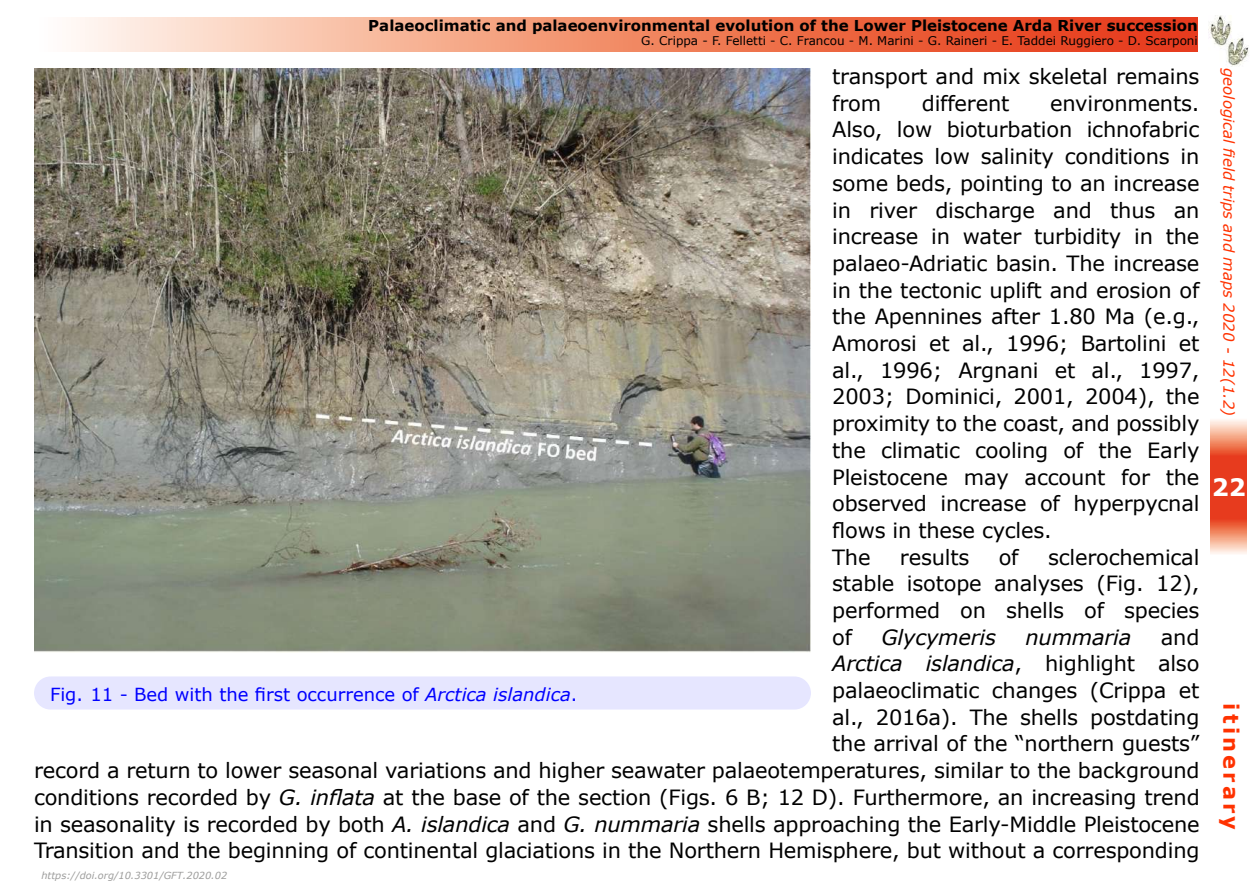
<style>
.page{position:relative;width:1259px;height:893px;background:#fff}
.page>*{position:absolute;margin:0;border:0;box-sizing:border-box;transform-origin:0 0}
.t1{font:700 24px "Verdana";color:#fff}
.t2{font:21px/26.7px "Verdana";letter-spacing:-.01em;color:#000}
.t3{font:italic 21px "Verdana";letter-spacing:-.01em;color:#000}
.t4{font:700 21px "Verdana";letter-spacing:.15em;color:#ff3200}
.t5{font:18px "Verdana";color:#00f}
.t6{font:700 15px "Verdana";color:#000}
.t7{font:italic 15px "Verdana";color:#ff3200}
.t8{font:12px "Verdana";color:#000}
.t9{font:italic 9.75px "Verdana";color:#9d9d9c}
.s1{font-style:italic}
</style>
<div class="page">
<svg style="left:1210px;top:420px;width:37px;height:134px"></svg>
<svg style="left:71px;top:17px;width:1126px;height:34px"></svg>
<img style="left:1208px;top:16px;width:41px;height:51px">
<img style="left:34px;top:68px;width:777px;height:584px">
<div style="left:34px;top:676px;width:777px;height:33px;background:#e6e6ff;border-radius:17px"></div>
<p class="t6" style="left:368px;top:15px;width:831px">Palaeoclimatic and palaeoenvironmental evolution of the Lower Pleistocene Arda River succession</p>
<p class="t8" style="left:641px;top:33px;width:558px">G. Crippa - F. Felletti - C. Francou - M. Marini - G. Raineri - E. Taddei Ruggiero - D. Scarponi</p>
<p class="t2" style="left:832px;top:63px;width:369px">transport and mix skeletal remains from</p>
<p class="t2" style="left:922px;top:90px;width:89px">different</p>
<p class="t2" style="left:832px;top:90px;width:369px;text-indent:218px">environments.<br>Also, low bioturbation ichnofabric indicates low salinity conditions in some beds, pointing to an increase in river discharge and thus an increase in water turbidity in the palaeo-Adriatic basin. The increase in the tectonic uplift and erosion of the Apennines after 1.80 Ma (e.g.,<br>Amorosi et al., 1996; Bartolini et al., 1996; Argnani et al., 1997,<br>2003; Dominici, 2001, 2004), the proximity to the coast, and possibly the climatic cooling of the Early<br>Pleistocene may account for the observed increase of hyperpycnal flows in these cycles.<br>The</p>
<p class="t2" style="left:900px;top:544px;width:71px">results</p>
<p class="t2" style="left:998px;top:544px;width:21px">of</p>
<p class="t2" style="left:832px;top:544px;width:369px;text-align:justify;text-indent:216px">sclerochemical stable isotope analyses (Fig. 12), performed on shells of species of</p>
<p class="t2" style="left:34px;top:624px;width:1167px;text-align:right">and<br><span class="s1">Arctica islandica</span>, highlight also<br>palaeoclimatic changes (Crippa et<br>al., 2016a). The shells postdating<br>the arrival of the “northern guests”<br>record a return to lower seasonal variations and higher seawater palaeotemperatures, similar to the background conditions recorded by <span class="s1">G. inflata</span> at the base of the section (Figs. 6 B; 12 D). Furthermore, an increasing trend in seasonality is recorded by both <span class="s1">A. islandica</span> and <span class="s1">G. nummaria</span> shells approaching the Early-Middle Pleistocene Transition and the beginning of continental glaciations in the Northern Hemisphere, but without a corresponding</p>
<p class="t3" style="left:881px;top:624px;width:116px">Glycymeris</p>
<p class="t3" style="left:1025px;top:624px;width:107px">nummaria</p>
<p class="t5" style="left:50px;top:683px;width:529px">Fig. 11 - Bed with the first occurrence of <span class="s1">Arctica islandica</span>.</p>
<p class="t9" style="left:41px;top:870px;width:187px">https://doi.org/10.3301/GFT.2020.02</p>
<p class="t7" style="left:1238px;top:68px;width:350px;rotate:90deg">geological field trips and maps 2020 - 12(1.2)</p>
<p class="t1" style="left:1211px;top:471px;width:36px">22</p>
<p class="t4" style="left:1244px;top:703px;width:128px;rotate:90deg">itinerary</p>
</div>
